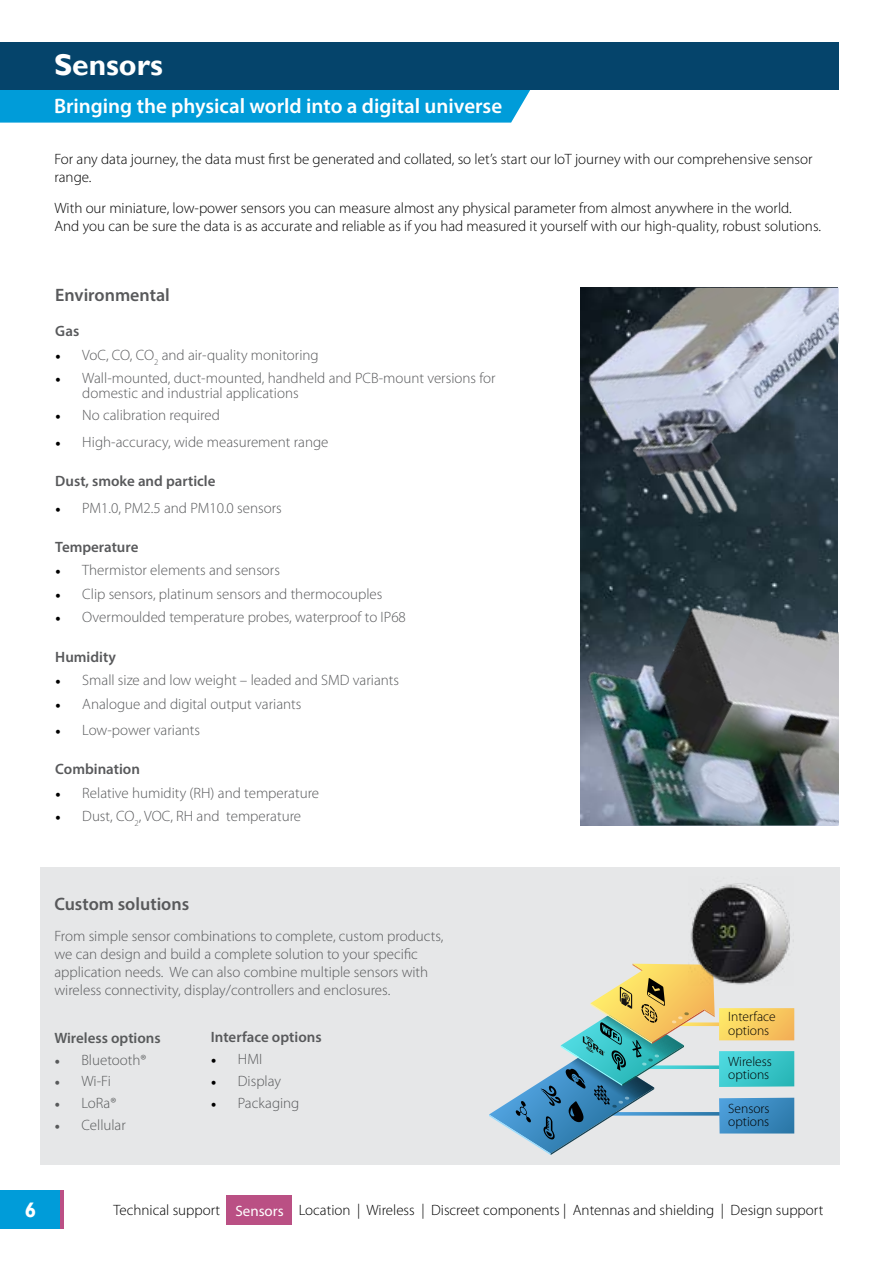
<style>
.page{position:relative;width:893px;height:1263px;background:#fff}
.page>*{position:absolute;margin:0;border:0;box-sizing:border-box;transform-origin:0 0}
.t1{font:700 30px "Gill Sans";color:#fff}
.t2{font:600 21px "Myriad Pro";color:#fff}
.t3{font:700 21px "Gill Sans";color:#fff}
.t4{font:600 18px "Myriad Pro";color:#58595b}
.t5{font:300 15px/18px "Myriad Pro";color:#58595b}
.t6{font:300 15px/18px "Myriad Pro";color:#000101}
.t7{font:300 15px "Myriad Pro";color:#000}
.t8{font:600 15px "Myriad Pro";color:#58595b}
.t9{font:300 15px "Myriad Pro";color:#585a5b}
.t10{font:600 15px "Myriad Pro";color:#585a5b}
.t11{font:300 13.5px/13.5px "Myriad Pro";color:#000}
.s1{font-family:"Minion Pro";font-weight:400;color:#000}
.s2{font-family:"Minion Pro";font-weight:400}
.s3{font-weight:400;color:#fff}
</style>
<div class="page">
<div style="left:0;top:1191px;width:64px;height:38px;background:#bc5085"></div>
<div style="left:0;top:1191px;width:60px;height:38px;background:#009cd9"></div>
<div style="left:0;top:90px;width:530px;height:33px;background:#009cd9"></div>
<img style="left:580px;top:288px;width:258px;height:287px">
<div style="left:40px;top:867px;width:800px;height:298px;background:#e6e7e8"></div>
<svg style="left:489px;top:964px;width:305px;height:191px"></svg>
<img style="left:689px;top:883px;width:105px;height:103px">
<div style="left:0;top:43px;width:839px;height:47px;background:#05446b"></div>
<div style="left:227px;top:1195px;width:65px;height:30px;background:#ba5084"></div>
<img style="left:581px;top:288px;width:258px;height:254px">
<img style="left:580px;top:575px;width:259px;height:250px">
<h1 class="t1" style="left:54px;top:47px;width:111px">Sensors</h1>
<h2 class="t2" style="left:54px;top:93px;width:450px">Bringing the physical world into a digital universe</h2>
<p class="t6" style="left:54px;top:151px;width:760px">For any data journey, the data must first be generated and collated, so let’s start our IoT journey with our comprehensive sensor range.</p>
<p class="t6" style="left:54px;top:199px;width:768px">With our miniature, low-power sensors you can measure almost any physical parameter from almost anywhere in the world.<br>And you can be sure the data is as accurate and reliable as if you had measured it yourself with our high-quality, robust solutions.</p>
<p class="t4" style="left:55px;top:284px;width:116px">Environmental</p>
<p class="t8" style="left:55px;top:322px;width:25px">Gas</p>
<p class="t5" style="left:55px;top:346px;width:265px"><span class="s1">•</span> VoC, CO, CO<sub>2</sub> and air-quality monitoring</p>
<p class="t5" style="left:82px;top:371px;width:415px;line-height:15px;text-indent:-27px"><span class="s1">•</span> Wall-mounted, duct-mounted, handheld and PCB-mount versions for domestic and industrial applications</p>
<p class="t5" style="left:55px;top:406px;width:166px"><span class="s1">•</span> No calibration required</p>
<p class="t5" style="left:55px;top:433px;width:275px"><span class="s1">•</span> High-accuracy, wide measurement range</p>
<p class="t8" style="left:55px;top:471px;width:162px">Dust, smoke and particle</p>
<p class="t5" style="left:55px;top:499px;width:228px"><span class="s1">•</span> PM1.0, PM2.5 and PM10.0 sensors</p>
<p class="t8" style="left:55px;top:537px;width:85px">Temperature</p>
<p class="t5" style="left:55px;top:562px;width:226px"><span class="s1">•</span> Thermistor elements and sensors</p>
<p class="t5" style="left:55px;top:585px;width:329px"><span class="s1">•</span> Clip sensors, platinum sensors and thermocouples</p>
<p class="t5" style="left:55px;top:609px;width:352px"><span class="s1">•</span> Overmoulded temperature probes, waterproof to IP68</p>
<p class="t8" style="left:55px;top:647px;width:62px">Humidity</p>
<p class="t5" style="left:55px;top:671px;width:345px"><span class="s1">•</span> Small size and low weight – leaded and SMD variants</p>
<p class="t5" style="left:55px;top:695px;width:248px"><span class="s1">•</span> Analogue and digital output variants</p>
<p class="t5" style="left:55px;top:721px;width:146px"><span class="s1">•</span> Low-power variants</p>
<p class="t8" style="left:55px;top:760px;width:86px">Combination</p>
<p class="t5" style="left:55px;top:784px;width:265px"><span class="s1">•</span> Relative humidity (RH) and temperature</p>
<p class="t5" style="left:55px;top:808px;width:247px"><span class="s1">•</span> Dust, CO<sub>2</sub>, VOC, RH and temperature</p>
<p class="t4" style="left:54px;top:892px;width:136px">Custom solutions</p>
<p class="t5" style="left:54px;top:927px;width:390px">From simple sensor combinations to complete, custom products, we can design and build a complete solution to your specific application needs. We can also combine multiple sensors with wireless connectivity, display/controllers and enclosures.</p>
<p class="t10" style="left:54px;top:1028px;width:108px">Wireless options</p>
<p class="t9" style="left:54px;top:1051px;width:94px"><span class="s2">•</span> Bluetooth®</p>
<p class="t9" style="left:54px;top:1073px;width:58px"><span class="s2">•</span> Wi-Fi</p>
<p class="t9" style="left:54px;top:1095px;width:63px"><span class="s2">•</span> LoRa®</p>
<p class="t9" style="left:54px;top:1117px;width:73px"><span class="s2">•</span> Cellular</p>
<p class="t8" style="left:211px;top:1028px;width:112px">Interface options</p>
<p class="t5" style="left:211px;top:1050px;width:53px"><span class="s1">•</span> HMI</p>
<p class="t5" style="left:211px;top:1072px;width:72px"><span class="s1">•</span> Display</p>
<p class="t5" style="left:211px;top:1094px;width:90px"><span class="s1">•</span> Packaging</p>
<p class="t11" style="left:728px;top:1010px;width:49px">Interface options</p>
<p class="t11" style="left:728px;top:1055px;width:45px">Wireless options</p>
<p class="t11" style="left:728px;top:1102px;width:43px">Sensors options</p>
<h2 class="t3" style="left:25px;top:1197px;width:13px">6</h2>
<p class="t7" style="left:114px;top:1202px;width:711px">Technical support | <span class="s3">Sensors</span> | Location | Wireless | Discreet components | Antennas and shielding | Design support</p>
</div>
